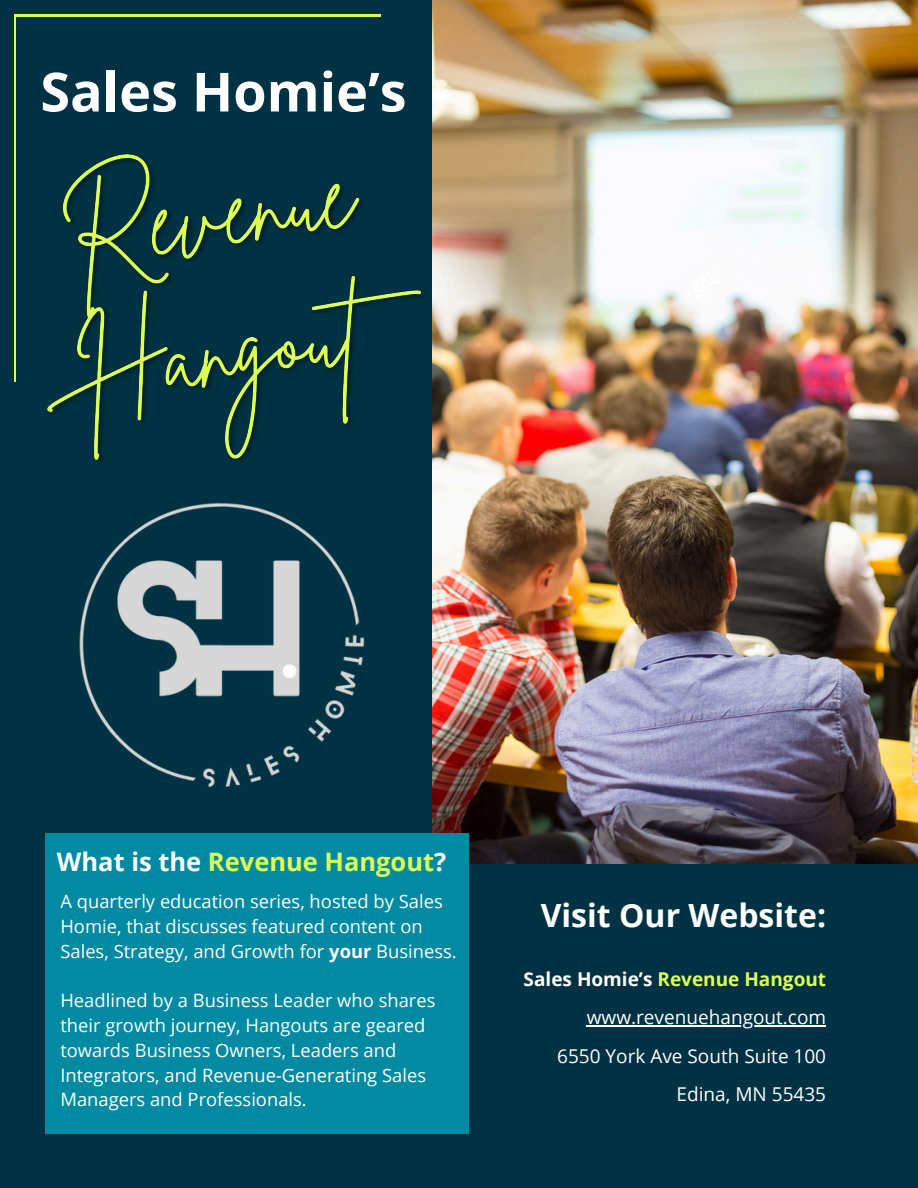
<style>
.page{position:relative;width:918px;height:1188px;background:#003243}
.page>*{position:absolute;margin:0;border:0;box-sizing:border-box;transform-origin:0 0}
.t1{font:700 54px "Open Sans";color:#fff}
.t2{font:700 31.95px "Open Sans";color:#fff}
.t3{font:700 25.5px "Open Sans";color:#ddff56}
.t4{font:19.05px/38.2px "Open Sans";color:#fff;text-align:right}
.t5{font:700 19.05px "Open Sans";color:#ddff56}
.t6{font:18.45px/24.8px "Open Sans";color:#fff}
.s1{color:#fff}
.s2{font-weight:700}
</style>
<div class="page">
<img style="left:432px;top:0;width:486px;height:864px">
<img style="left:79px;top:502px;width:286px;height:285px">
<div style="left:46px;top:833px;width:423px;height:301px;background:#018aa1"></div>
<img style="left:14px;top:108px;width:440px;height:388px">
<hr style="left:587px;top:1025px;width:239px;height:2px;background:#fff">
<svg style="left:14px;top:15px;width:367px;height:366px"></svg>
<p class="t1" style="left:40px;top:54px;width:368px">Sales Homie’s</p>
<h2 class="t3" style="left:57px;top:844px;width:391px"><span class="s1">What is the</span> Revenue Hangout<span class="s1">?</span></h2>
<p class="t6" style="left:60px;top:889px;width:398px">A quarterly education series, hosted by Sales<br>Homie, that discusses featured content on<br>Sales, Strategy, and Growth for <span class="s2">your</span> Business.</p>
<p class="t6" style="left:60px;top:988px;width:377px">Headlined by a Business Leader who shares their growth journey, Hangouts are geared towards Business Owners, Leaders and Integrators, and Revenue-Generating Sales Managers and Professionals.</p>
<p class="t2" style="left:541px;top:893px;width:287px">Visit Our Website:</p>
<h4 class="t5" style="left:524px;top:966px;width:304px"><span class="s1">Sales Homie’s</span> Revenue Hangout</h4>
<h3 class="t4" style="left:587px;top:998px;width:241px">www.revenuehangout.com</h3>
<p class="t4" style="left:557px;top:1036px;width:270px">6550 York Ave South Suite 100<br>Edina, MN 55435</p>
</div>
